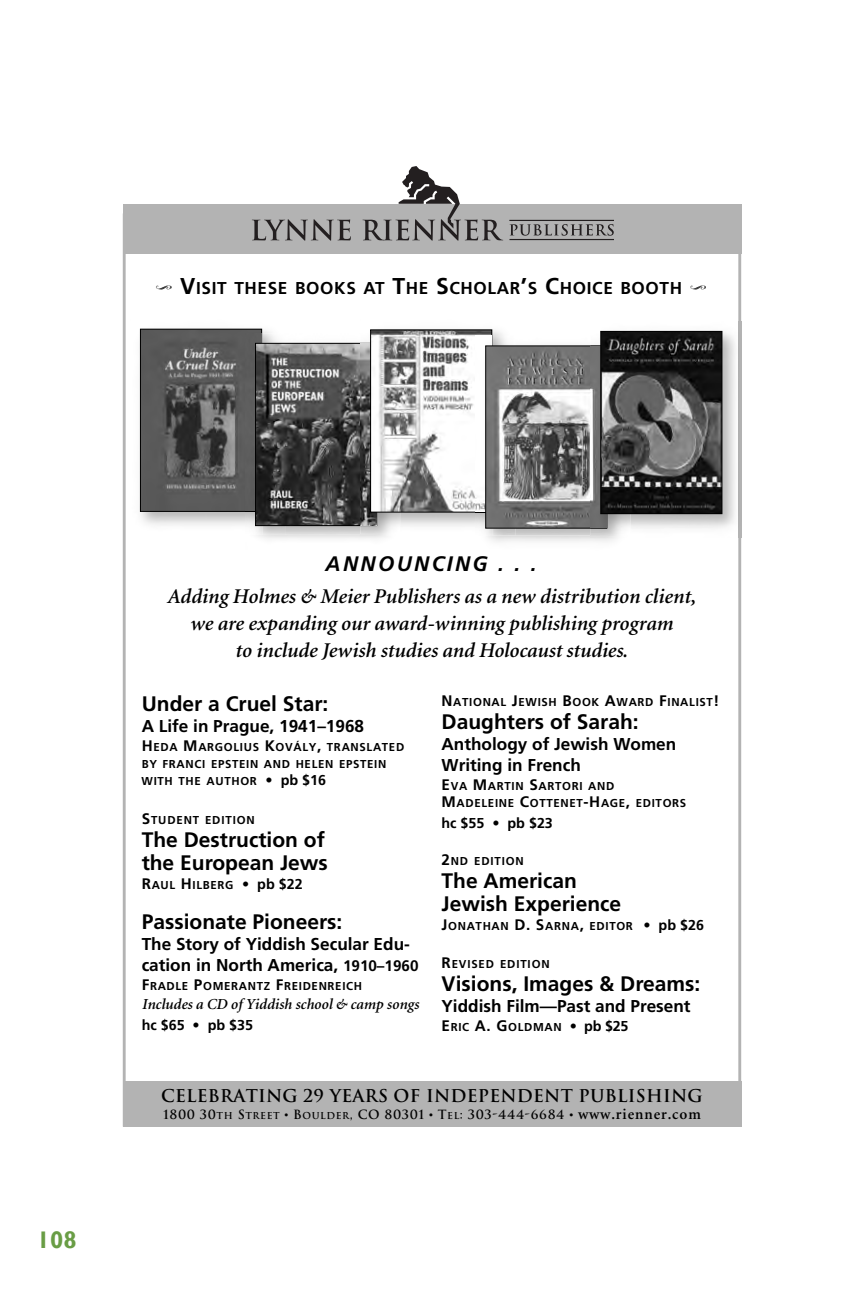
<style>
.page{position:relative;width:864px;height:1296px;background:#fff}
.page>*{position:absolute;margin:0;border:0;box-sizing:border-box;transform-origin:0 0}
.t1{font:700 24px "Gill Sans";color:#699d45}
.t2{font:italic 600 21px/32px "Minion";color:#000;text-align:center}
.t3{font:700 21px/23px "Frutiger";color:#000}
.t4{font:700 17.2px/21px "Frutiger";color:#000}
.t5{font:700 17.2px "Frutiger";letter-spacing:.035em;color:#000}
.t6{font:700 17.2px "Trajan";letter-spacing:.015em;color:#000}
.t7{font:italic 600 15.2px "Minion";color:#000}
.t8{font:700 14.4px "Frutiger";color:#000}
.t9{font:700 12.4px "Trajan";letter-spacing:.045em;color:#000}
.t10{font:700 11.4px/17.2px "Frutiger";letter-spacing:.06em;color:#000}
.s1{font-family:"Type Embellishments Three Plain";font-weight:400;font-size:19px}
.s2{font-size:23px}
.s3{font-family:"Frutiger";font-weight:700}
.s4{font-size:15.2px}
.s5{font-size:14.4px}
.s6{font-size:9.4px}
.s7{font-family:"Minion"}
.s8{font-family:"Minion";font-weight:600;font-size:15.2px}
</style>
<div class="page">
<div style="left:123px;top:1081px;width:618px;height:46px;background:#b3b3b3"></div>
<img style="left:142px;top:331px;width:118px;height:179px">
<div style="left:140px;top:329px;width:122px;height:183px;border:1px solid #000"></div>
<img style="left:246px;top:333px;width:115px;height:202px">
<img style="left:257px;top:345px;width:104px;height:179px">
<div style="left:255px;top:343px;width:122px;height:183px;border:1px solid #000"></div>
<img style="left:400px;top:329px;width:103px;height:197px">
<img style="left:361px;top:342px;width:39px;height:194px">
<img style="left:361px;top:344px;width:15px;height:181px">
<img style="left:372px;top:331px;width:118px;height:180px">
<div style="left:370px;top:329px;width:122px;height:184px;border:1px solid #000"></div>
<img style="left:476px;top:336px;width:115px;height:200px">
<img style="left:487px;top:347px;width:104px;height:180px">
<div style="left:485px;top:345px;width:122px;height:184px;border:1px solid #000"></div>
<img style="left:600px;top:321px;width:142px;height:216px">
<img style="left:591px;top:344px;width:39px;height:193px">
<img style="left:591px;top:346px;width:15px;height:182px">
<img style="left:602px;top:333px;width:118px;height:179px">
<div style="left:600px;top:331px;width:122px;height:183px;border:1px solid #000"></div>
<div style="left:123px;top:204px;width:618px;height:49px;background:#b3b3b3"></div>
<svg style="left:252px;top:219px;width:99px;height:22px"></svg>
<hr style="left:509px;top:220px;width:104px;height:1px;background:#231f20">
<hr style="left:510px;top:239px;width:103px;height:1px;background:#231f20">
<svg style="left:510px;top:224px;width:103px;height:12px"></svg>
<svg style="left:363px;top:166px;width:140px;height:75px"></svg>
<p class="t5" style="left:155px;top:278px;width:553px"><span class="s1">S</span> <span class="s2">V</span>ISIT THESE BOOKS AT <span class="s2">T</span>HE <span class="s2">S</span>CHOLAR<span class="s2">’</span>S <span class="s2">C</span>HOICE BOOTH <span class="s1">S</span></p>
<p class="t1" style="left:37px;top:1226px;width:41px">108</p>
<p class="t2" style="left:167px;top:549px;width:530px"><span class="s3">ANNOUNCING . . .<br></span>Adding Holmes &amp; Meier Publishers as a new distribution client,</p>
<p class="t2" style="left:190px;top:611px;width:485px;line-height:26.8px">we are expanding our award-winning publishing program to include Jewish studies and Holocaust studies.</p>
<p class="t3" style="left:142px;top:692px;width:188px">Under a Cruel Star:</p>
<p class="t4" style="left:142px;top:715px;width:224px">A Life in Prague, 1941–1968</p>
<p class="t10" style="left:142px;top:738px;width:264px"><span class="s4">H</span>EDA <span class="s4">M</span>ARGOLIUS <span class="s4">K</span>OVÁLY<span class="s4">,</span> TRANSLATED<br>BY FRANCI EPSTEIN AND HELEN EPSTEIN<br>WITH THE AUTHOR <span class="s5">• pb $16</span></p>
<p class="t10" style="left:142px;top:811px;width:115px"><span class="s4">S</span>TUDENT EDITION</p>
<p class="t3" style="left:142px;top:828px;width:188px">The Destruction of the European Jews</p>
<p class="t10" style="left:142px;top:876px;width:162px"><span class="s4">R</span>AUL <span class="s4">H</span>ILBERG <span class="s5">• pb $22</span></p>
<p class="t3" style="left:142px;top:910px;width:202px">Passionate Pioneers:</p>
<p class="t4" style="left:142px;top:934px;width:278px">The Story of Yiddish Secular Edu&shy;cation in North America, <span class="s4">1910–1960</span></p>
<p class="t10" style="left:142px;top:978px;width:222px"><span class="s4">F</span>RADLE <span class="s4">P</span>OMERANTZ <span class="s4">F</span>REIDENREICH</p>
<p class="t7" style="left:142px;top:997px;width:279px">Includes a CD of Yiddish school &amp; camp songs</p>
<p class="t8" style="left:142px;top:1017px;width:113px">hc $65 • pb $35</p>
<p class="t10" style="left:442px;top:694px;width:280px"><span class="s4">N</span>ATIONAL <span class="s4">J</span>EWISH <span class="s4">B</span>OOK <span class="s4">A</span>WARD <span class="s4">F</span>INALIST<span class="s4">!</span></p>
<p class="t3" style="left:442px;top:710px;width:199px">Daughters of Sarah:</p>
<p class="t4" style="left:442px;top:734px;width:236px">Anthology of Jewish Women<br>Writing in French</p>
<p class="t10" style="left:442px;top:778px;width:246px"><span class="s4">E</span>VA <span class="s4">M</span>ARTIN <span class="s4">S</span>ARTORI AND<br><span class="s4">M</span>ADELEINE <span class="s4">C</span>OTTENET<span class="s4">-H</span>AGE<span class="s4">,</span> EDITORS</p>
<p class="t8" style="left:442px;top:815px;width:113px">hc $55 • pb $23</p>
<p class="t10" style="left:442px;top:852px;width:84px"><span class="s4">2</span>ND EDITION</p>
<p class="t3" style="left:442px;top:869px;width:181px">The American<br>Jewish Experience</p>
<p class="t10" style="left:442px;top:917px;width:264px"><span class="s4">J</span>ONATHAN <span class="s4">D. S</span>ARNA<span class="s4">,</span> EDITOR <span class="s5">• pb $26</span></p>
<p class="t10" style="left:442px;top:955px;width:110px"><span class="s4">R</span>EVISED EDITION</p>
<p class="t3" style="left:442px;top:972px;width:260px">Visions, Images &amp; Dreams:</p>
<p class="t4" style="left:442px;top:995px;width:251px">Yiddish Film—Past and Present</p>
<p class="t10" style="left:442px;top:1018px;width:188px"><span class="s4">E</span>RIC <span class="s4">A. G</span>OLDMAN <span class="s5">• pb $25</span></p>
<p class="t6" style="left:161px;top:1085px;width:543px">CELEBRATING 29 YEARS OF INDEPENDENT PUBLISHING</p>
<p class="t9" style="left:163px;top:1107px;width:539px">1800 30<span class="s6">TH</span> S<span class="s6">TREET</span> <span class="s7">•</span> B<span class="s6">OULDER</span>, CO 80301 <span class="s7">•</span> T<span class="s6">EL</span>: 303-444-6684 <span class="s7">•</span> <span class="s8">www.rienner.com</span></p>
</div>
